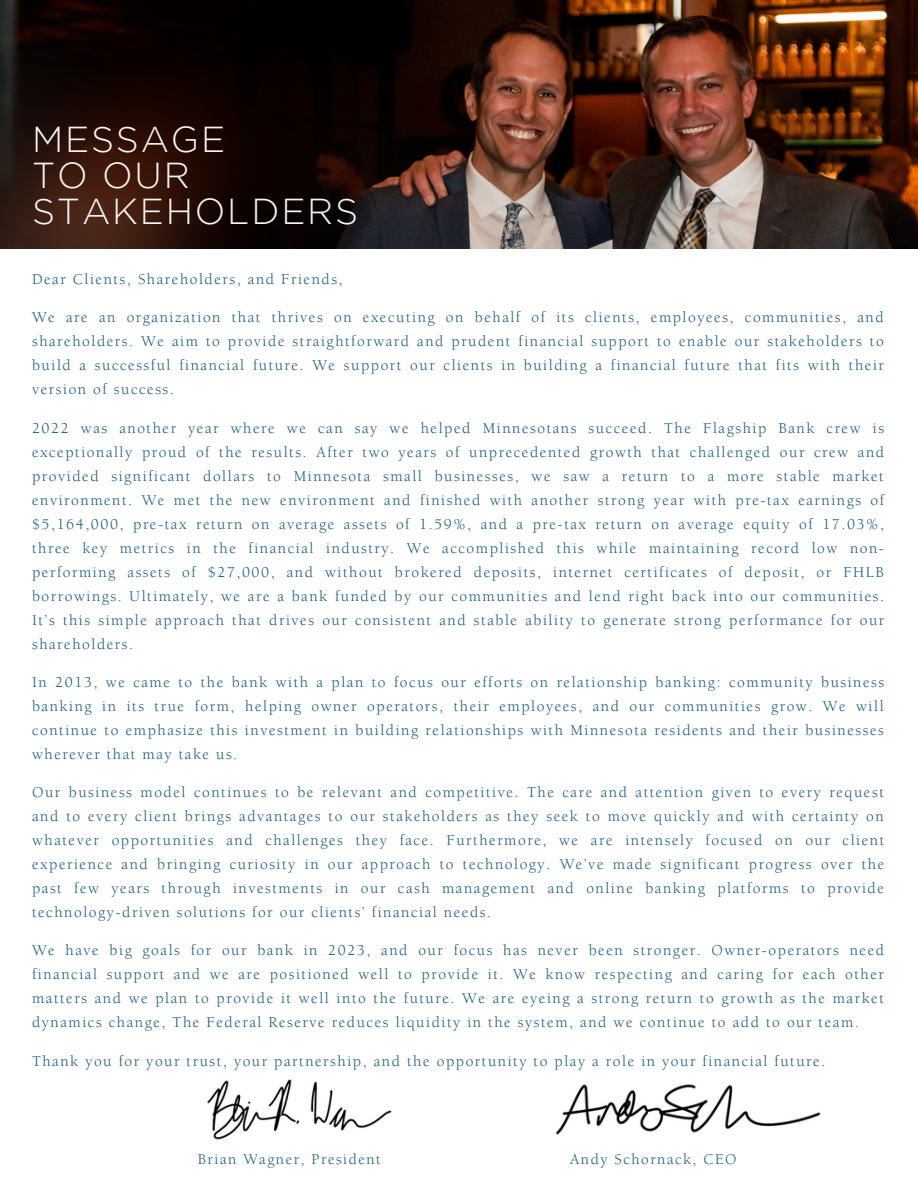
<style>
.page{position:relative;width:918px;height:1188px;background:#fff}
.page>*{position:absolute;margin:0;border:0;box-sizing:border-box;transform-origin:0 0}
.t1{font:300 36px/36px "Gotham";letter-spacing:.05em;color:#f4f4f4}
.t2{font:15.45px/24px "Berkeley";letter-spacing:.1em;color:#1c5a7d;text-align:justify}
.t3{font:15.3px "Berkeley";letter-spacing:.1em;color:#1c5a7d}
</style>
<div class="page">
<img style="left:0;top:0;width:918px;height:249px">
<img style="left:207px;top:1080px;width:185px;height:60px">
<img style="left:555px;top:1084px;width:266px;height:51px">
<h1 class="t1" style="left:32px;top:124px;width:328px">MESSAGE<br>TO OUR<br>STAKEHOLDERS</h1>
<p class="t2" style="left:32px;top:269px;width:312px">Dear Clients, Shareholders, and Friends,</p>
<p class="t2" style="left:32px;top:307px;width:853px">We are an organization that thrives on executing on behalf of its clients, employees, communities, and shareholders. We aim to provide straightforward and prudent financial support to enable our stakeholders to build a successful financial future. We support our clients in building a financial future that fits with their version of success.</p>
<p class="t2" style="left:32px;top:417px;width:854px">2022 was another year where we can say we helped Minnesotans succeed. The Flagship Bank crew is exceptionally proud of the results. After two years of unprecedented growth that challenged our crew and provided significant dollars to Minnesota small businesses, we saw a return to a more stable market environment. We met the new environment and finished with another strong year with pre-tax earnings of $5,164,000, pre-tax return on average assets of 1.59%, and a pre-tax return on average equity of 17.03%, three key metrics in the financial industry. We accomplished this while maintaining record low non&shy;performing assets of $27,000, and without brokered deposits, internet certificates of deposit, or FHLB borrowings. Ultimately, we are a bank funded by our communities and lend right back into our communities.<br>It’s this simple approach that drives our consistent and stable ability to generate strong performance for our shareholders.</p>
<p class="t2" style="left:32px;top:671px;width:854px">In 2013, we came to the bank with a plan to focus our efforts on relationship banking: community business banking in its true form, helping owner operators, their employees, and our communities grow. We will continue to emphasize this investment in building relationships with Minnesota residents and their businesses wherever that may take us.</p>
<p class="t2" style="left:32px;top:782px;width:854px">Our business model continues to be relevant and competitive. The care and attention given to every request and to every client brings advantages to our stakeholders as they seek to move quickly and with certainty on whatever opportunities and challenges they face. Furthermore, we are intensely focused on our client experience and bringing curiosity in our approach to technology. We’ve made significant progress over the past few years through investments in our cash management and online banking platforms to provide technology-driven solutions for our clients’ financial needs.</p>
<p class="t2" style="left:32px;top:940px;width:854px">We have big goals for our bank in 2023, and our focus has never been stronger. Owner-operators need financial support and we are positioned well to provide it. We know respecting and caring for each other matters and we plan to provide it well into the future. We are eyeing a strong return to growth as the market dynamics change, The Federal Reserve reduces liquidity in the system, and we continue to add to our team.</p>
<p class="t2" style="left:32px;top:1050px;width:795px">Thank you for your trust, your partnership, and the opportunity to play a role in your financial future.</p>
<p class="t3" style="left:198px;top:1153px;width:184px">Brian Wagner, President</p>
<p class="t3" style="left:570px;top:1153px;width:168px">Andy Schornack, CEO</p>
</div>
